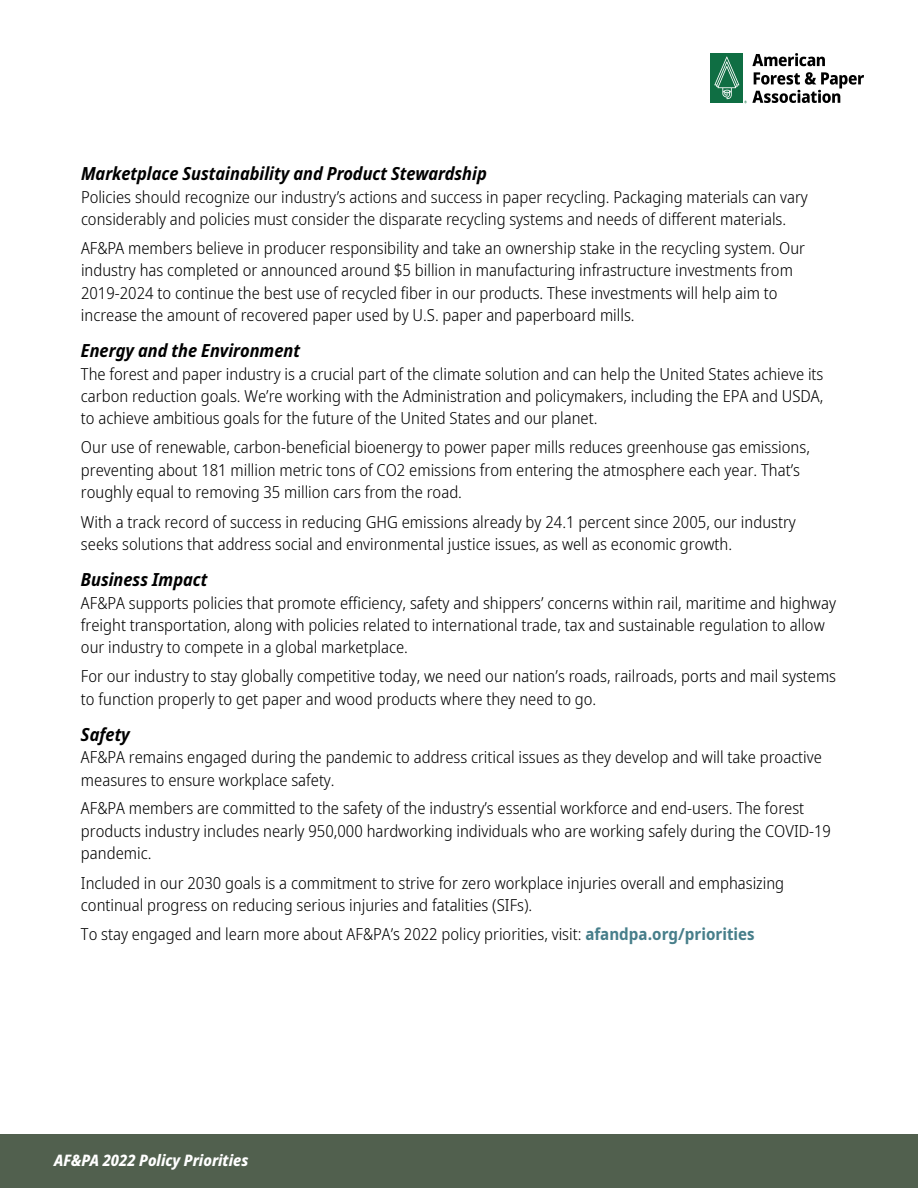
<style>
.page{position:relative;width:918px;height:1188px;background:#fff}
.page>*{position:absolute;margin:0;border:0;box-sizing:border-box;transform-origin:0 0}
.t1{font:italic 700 semi-condensed 18px "Noto Sans";color:#000}
.t2{font:300 semi-condensed 16.5px/22.5px "Noto Sans";color:#000}
.t3{font:italic 800 semi-condensed 15.75px "Noto Sans";color:#fff}
.s1{font-weight:700;color:#477e8a}
</style>
<div class="page">
<div style="left:710px;top:53px;width:33px;height:50px;background:#0f6e43"></div>
<svg style="left:714px;top:53px;width:150px;height:50px"></svg>
<div style="left:0;top:1134px;width:918px;height:54px;background:#51604e"></div>
<p class="t1" style="left:81px;top:161px;width:407px">Marketplace Sustainability and Product Stewardship</p>
<p class="t2" style="left:81px;top:186px;width:728px">Policies should recognize our industry’s actions and success in paper recycling. Packaging materials can vary considerably and policies must consider the disparate recycling systems and needs of different materials.</p>
<p class="t2" style="left:81px;top:237px;width:726px">AF&amp;PA members believe in producer responsibility and take an ownership stake in the recycling system. Our industry has completed or announced around $5 billion in manufacturing infrastructure investments from 2019-2024 to continue the best use of recycled fiber in our products. These investments will help aim to increase the amount of recovered paper used by U.S. paper and paperboard mills.</p>
<p class="t1" style="left:81px;top:338px;width:220px">Energy and the Environment</p>
<p class="t2" style="left:81px;top:363px;width:744px;text-align:justify">The forest and paper industry is a crucial part of the climate solution and can help the United States achieve its carbon reduction goals. We’re working with the Administration and policymakers, including the EPA and USDA, to achieve ambitious goals for the future of the United States and our planet.</p>
<p class="t2" style="left:81px;top:436px;width:730px">Our use of renewable, carbon-beneficial bioenergy to power paper mills reduces greenhouse gas emissions, preventing about 181 million metric tons of CO2 emissions from entering the atmosphere each year. That’s roughly equal to removing 35 million cars from the road.</p>
<p class="t2" style="left:81px;top:511px;width:716px">With a track record of success in reducing GHG emissions already by 24.1 percent since 2005, our industry seeks solutions that address social and environmental justice issues, as well as economic growth.</p>
<p class="t1" style="left:81px;top:567px;width:128px">Business Impact</p>
<p class="t2" style="left:81px;top:592px;width:756px">AF&amp;PA supports policies that promote efficiency, safety and shippers’ concerns within rail, maritime and highway freight transportation, along with policies related to international trade, tax and sustainable regulation to allow our industry to compete in a global marketplace.</p>
<p class="t2" style="left:81px;top:665px;width:757px">For our industry to stay globally competitive today, we need our nation’s roads, railroads, ports and mail systems to function properly to get paper and wood products where they need to go.</p>
<p class="t1" style="left:81px;top:722px;width:50px">Safety</p>
<p class="t2" style="left:81px;top:747px;width:742px">AF&amp;PA remains engaged during the pandemic to address critical issues as they develop and will take proactive measures to ensure workplace safety.</p>
<p class="t2" style="left:81px;top:798px;width:752px">AF&amp;PA members are committed to the safety of the industry’s essential workforce and end-users. The forest products industry includes nearly 950,000 hardworking individuals who are working safely during the COVID-19 pandemic.</p>
<p class="t2" style="left:81px;top:872px;width:705px">Included in our 2030 goals is a commitment to strive for zero workplace injuries overall and emphasizing continual progress on reducing serious injuries and fatalities (SIFs).</p>
<p class="t2" style="left:81px;top:924px;width:675px">To stay engaged and learn more about AF&amp;PA’s 2022 policy priorities, visit: <span class="s1">afandpa.org/priorities</span></p>
<p class="t3" style="left:54px;top:1149px;width:196px">AF&amp;PA 2022 Policy Priorities</p>
</div>
